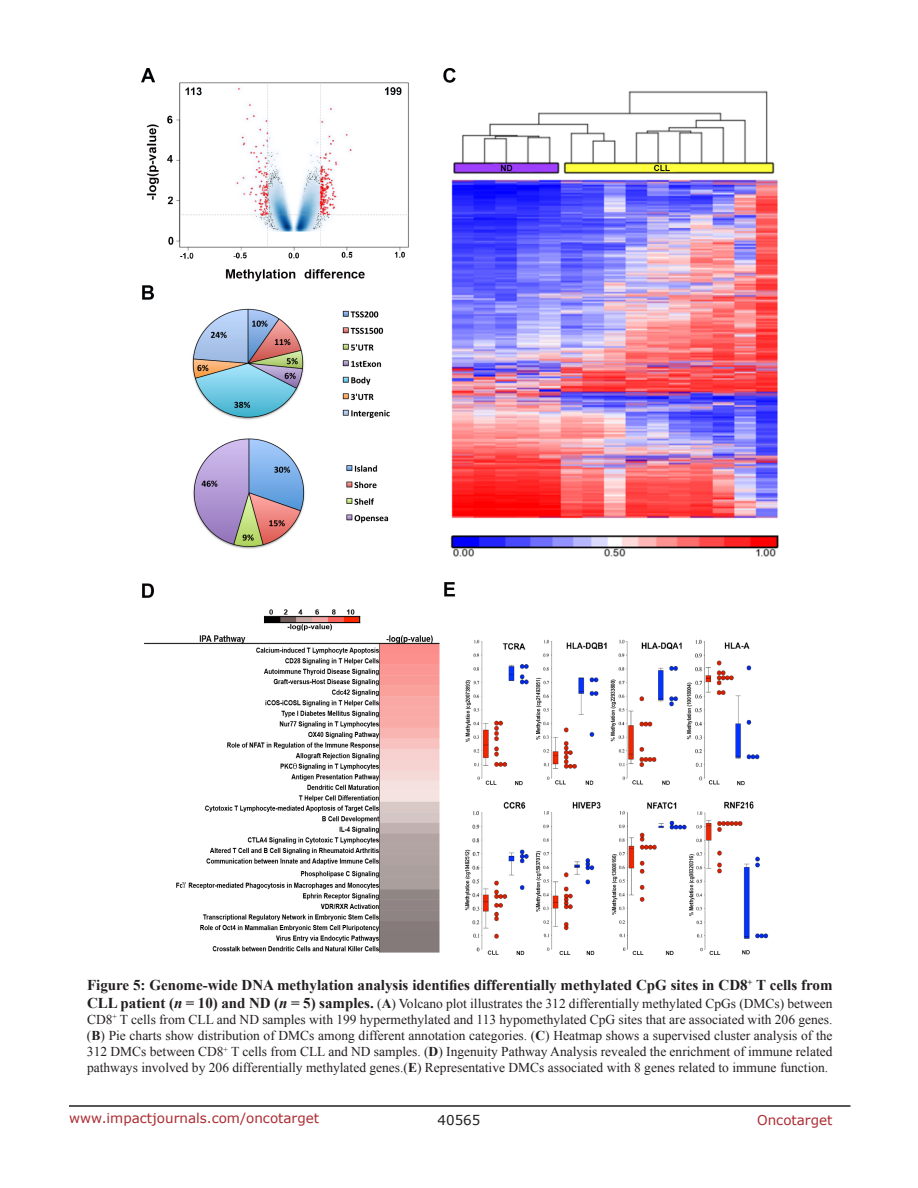
<style>
.page{position:relative;width:918px;height:1188px;background:#fff}
.page>*{position:absolute;margin:0;border:0;box-sizing:border-box;transform-origin:0 0}
.t1{font:700 15px "Times New Roman";color:#231f20}
.t2{font:13.5px/16.2px "Times New Roman";color:#231f20;text-align:justify}
.t3{font:13.5px "Verdana";color:#ac2b31}
.t4{font:13.5px "Verdana";color:#231f20}
.s1{font-weight:700;font-size:15px}
.s2{font-weight:700;font-style:italic;font-size:15px}
.s3{font-weight:700}
</style>
<div class="page">
<hr style="left:69px;top:1105px;width:781px;height:2px;background:#231f20">
<img style="left:141px;top:68px;width:637px;height:887px">
<p class="t1" style="left:87px;top:974px;width:747px">Figure 5: Genome-wide DNA methylation analysis identifies differentially methylated CpG sites in CD8<sup>+</sup> T cells from</p>
<p class="t2" style="left:87px;top:995px;width:747px"><span class="s1">CLL patient (</span><span class="s2">n</span> <span class="s1">= 10) and ND (</span><span class="s2">n</span> <span class="s1">= 5) samples.</span> (<span class="s3">A</span>) Volcano plot illustrates the 312 differentially methylated CpGs (DMCs) between CD8<sup>+</sup> T cells from CLL and ND samples with 199 hypermethylated and 113 hypomethylated CpG sites that are associated with 206 genes. (<span class="s3">B</span>) Pie charts show distribution of DMCs among different annotation categories. (<span class="s3">C</span>) Heatmap shows a supervised cluster analysis of the 312 DMCs between CD8<sup>+</sup> T cells from CLL and ND samples. (<span class="s3">D</span>) Ingenuity Pathway Analysis revealed the enrichment of immune related pathways involved by 206 differentially methylated genes.(<span class="s3">E</span>) Representative DMCs associated with 8 genes related to immune function.</p>
<p class="t3" style="left:69px;top:1109px;width:252px">www.impactjournals.com/oncotarget</p>
<p class="t4" style="left:438px;top:1111px;width:44px">40565</p>
<p class="t3" style="left:757px;top:1111px;width:77px">Oncotarget</p>
</div>
